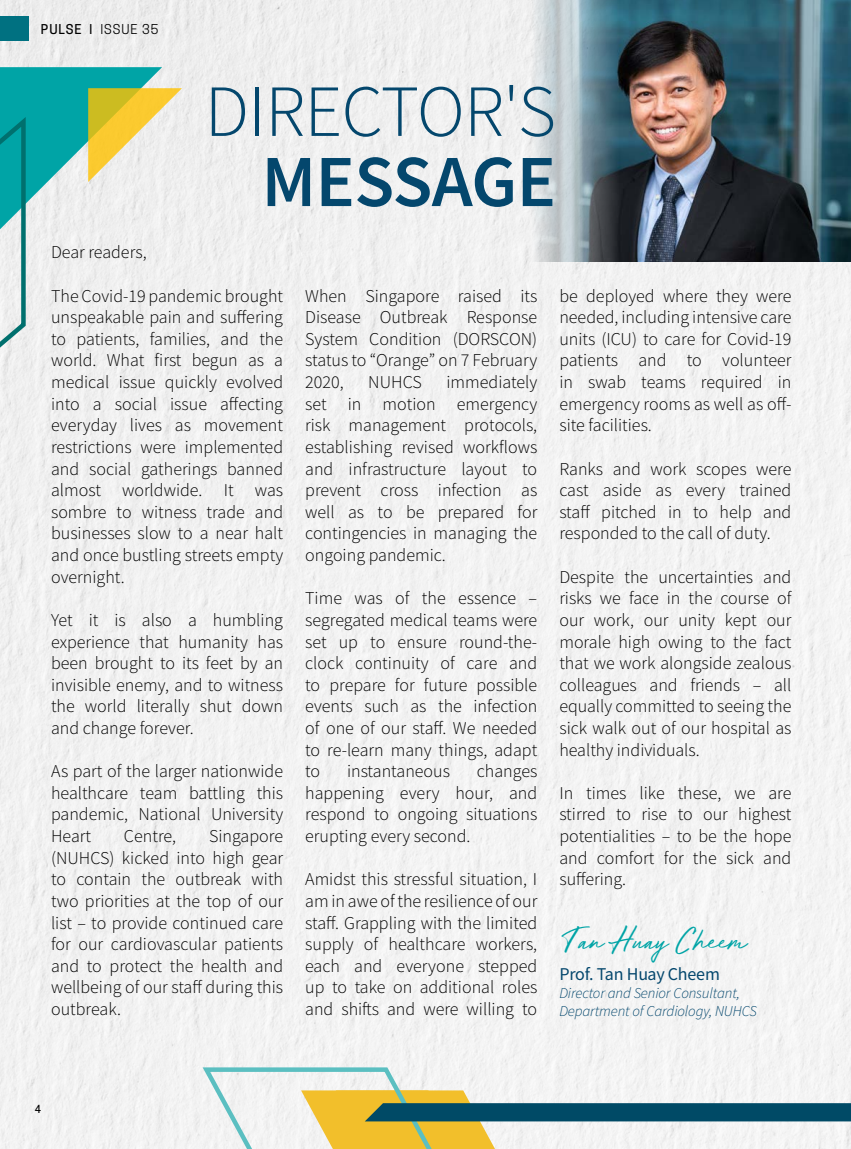
<style>
.page{position:relative;width:851px;height:1149px;background:#fff}
.page>*{position:absolute;margin:0;border:0;box-sizing:border-box;transform-origin:0 0}
.t1{font:73.35px/70.1px "Source Sans Variable";color:#04476d;text-align:right}
.t2{font:34.5px "Future Shock";letter-spacing:-.01em;color:#00a4a6}
.t3{font:18px/21.6px "Source Sans Variable";letter-spacing:.005em;color:#000;text-align:justify}
.t4{font:18px "Source Sans Variable";letter-spacing:.01em;color:#04476d}
.t5{font:italic 15px/18px "Source Sans Variable";letter-spacing:-.005em;color:#04476d}
.t6{font:12.75px "Cooper Hewitt";letter-spacing:.075em;color:#000}
.t7{font:500 10.5px "Cooper Hewitt";color:#000}
.s1{font-weight:500}
</style>
<div class="page">
<div style="left:0;top:0;width:850px;height:1148px;background:#f2f2f2"></div>
<div style="left:0;top:17px;width:28px;height:24px;background:#007181"></div>
<svg style="left:0;top:67px;width:182px;height:365px"></svg>
<img style="left:525px;top:0;width:325px;height:261px">
<svg style="left:200px;top:1063px;width:650px;height:85px"></svg>
<p class="t6" style="left:41px;top:21px;width:119px"><span class="s1">PULSE |</span> ISSUE 35</p>
<h1 class="t1" style="left:205px;top:77px;width:352px">DIRECTOR'S<br>MESSAGE</h1>
<p class="t3" style="left:51px;top:242px;width:97px">Dear readers,</p>
<p class="t3" style="left:51px;top:285px;width:233px">The Covid-19 pandemic brought unspeakable pain and suffering to patients, families, and the world. What first begun as a medical issue quickly evolved into a social issue affecting everyday lives as movement restrictions were implemented and social gatherings banned almost worldwide. It was sombre to witness trade and businesses slow to a near halt and once bustling streets empty overnight.</p>
<p class="t3" style="left:51px;top:609px;width:233px">Yet it is also a humbling experience that humanity has been brought to its feet by an invisible enemy, and to witness the world literally shut down and change forever.</p>
<p class="t3" style="left:51px;top:760px;width:233px">As part of the larger nationwide healthcare team battling this pandemic, National University Heart</p>
<p class="t3" style="left:51px;top:825px;width:233px;text-indent:158px">Singapore (NUHCS) kicked into high gear to contain the outbreak with two priorities at the top of our list – to provide continued care for our cardiovascular patients and to protect the health and wellbeing of our staff during this outbreak.</p>
<p class="t3" style="left:124px;top:825px;width:54px">Centre,</p>
<p class="t3" style="left:305px;top:285px;width:233px">When Singapore raised its Disease Outbreak Response System Condition (DORSCON) status to “Orange” on 7 February 2020,</p>
<p class="t3" style="left:305px;top:371px;width:233px;text-indent:141px">immediately set in motion emergency risk management protocols, establishing revised workflows and infrastructure layout to prevent cross infection as well as to be prepared for contingencies in managing the ongoing pandemic.</p>
<p class="t3" style="left:305px;top:587px;width:233px">Time was of the essence – segregated medical teams were set up to ensure round-the&shy;clock continuity of care and to prepare for future possible events such as the infection of one of our staff. We needed to re-learn many things, adapt to</p>
<p class="t3" style="left:368px;top:371px;width:55px">NUHCS</p>
<p class="t3" style="left:305px;top:760px;width:233px;text-indent:171px">changes happening every hour, and respond to ongoing situations erupting every second.</p>
<p class="t3" style="left:305px;top:868px;width:233px">Amidst this stressful situation, I am in awe of the resilience of our staff. Grappling with the limited supply of healthcare workers, each and everyone stepped up to take on additional roles and shifts and were willing to</p>
<p class="t3" style="left:347px;top:760px;width:104px">instantaneous</p>
<p class="t3" style="left:559px;top:285px;width:233px">be deployed where they were needed, including intensive care units (ICU) to care for Covid-19 patients and to volunteer in swab teams required in emergency rooms as well as off&shy;site facilities.</p>
<p class="t3" style="left:559px;top:458px;width:233px">Ranks and work scopes were cast aside as every trained staff pitched in to help and responded to the call of duty.</p>
<p class="t3" style="left:559px;top:566px;width:233px">Despite the uncertainties and risks we face in the course of our work, our unity kept our morale high owing to the fact that we work alongside zealous colleagues and friends – all equally committed to seeing the sick walk out of our hospital as healthy individuals.</p>
<p class="t3" style="left:559px;top:782px;width:233px">In times like these, we are stirred to rise to our highest potentialities – to be the hope and comfort for the sick and suffering.</p>
<h2 class="t2" style="left:559px;top:917px;width:188px">Tan Huay Cheem</h2>
<p class="t4" style="left:559px;top:962px;width:162px">Prof. Tan Huay Cheem</p>
<p class="t5" style="left:559px;top:983px;width:199px">Director and Senior Consultant,<br>Department of Cardiology, NUHCS</p>
<p class="t7" style="left:35px;top:1102px;width:8px">4</p>
</div>
